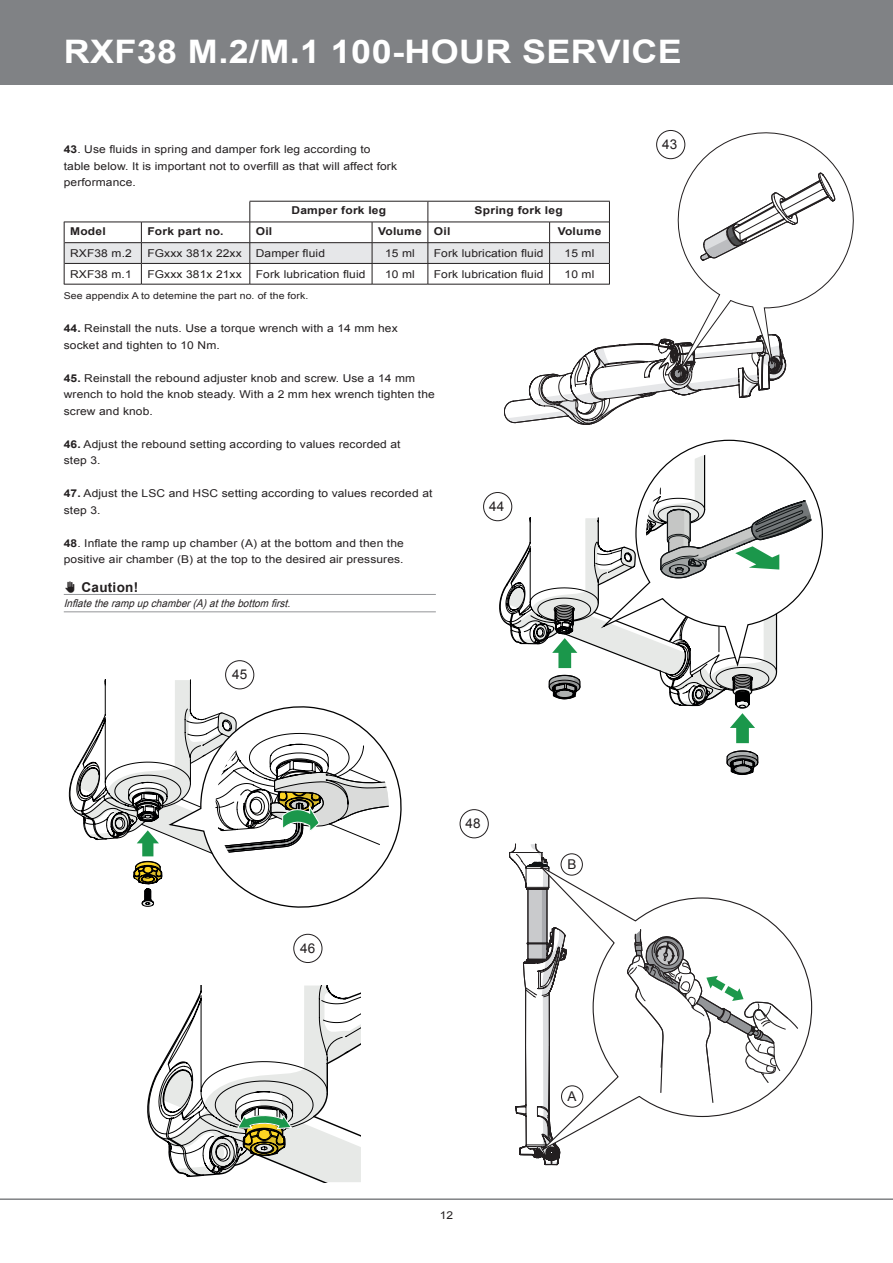
<style>
.page{position:relative;width:893px;height:1263px;background:#fff}
.page>*{position:absolute;margin:0;border:0;box-sizing:border-box;transform-origin:0 0}
.t1{font:700 32.4px "Arial";letter-spacing:.01em;color:#fff;scale:1.11 1}
.t2{font:13.5px "Arial";letter-spacing:.01em;color:#231f20}
.t3{font:700 13.5px "Arial";letter-spacing:.02em;color:#231f20}
.t4{font:10.8px/16.5px "Arial";letter-spacing:.01em;color:#231f20;scale:1.11 1}
.t5{font:700 10.8px "Arial";letter-spacing:.02em;color:#231f20;scale:1.11 1}
.t6{font:italic 10.8px "Arial Narrow";color:#231f20;scale:1.11 1}
.t7{font:9.45px "Arial";letter-spacing:.01em;color:#231f20;scale:1.11 1}
.s1{font-weight:700}
</style>
<div class="page">
<div style="left:0;top:0;width:893px;height:85px;background:#808285"></div>
<hr style="left:0;top:1198px;width:893px;height:2px;background:#808285">
<svg style="left:289px;top:758px;width:113px;height:150px"></svg>
<svg style="left:69px;top:679px;width:320px;height:228px"></svg>
<hr style="left:64px;top:594px;width:372px;height:1px;background:#939598">
<hr style="left:64px;top:612px;width:372px;height:1px;background:#939598">
<hr style="left:64px;top:284px;width:77px;height:1px;background:#231f20">
<hr style="left:141px;top:284px;width:109px;height:1px;background:#231f20">
<hr style="left:250px;top:284px;width:122px;height:1px;background:#231f20">
<hr style="left:372px;top:284px;width:56px;height:1px;background:#231f20">
<hr style="left:428px;top:284px;width:122px;height:1px;background:#231f20">
<hr style="left:250px;top:201px;width:122px;height:1px;background:#231f20">
<hr style="left:372px;top:201px;width:56px;height:1px;background:#231f20">
<hr style="left:428px;top:201px;width:122px;height:1px;background:#231f20">
<svg style="left:64px;top:202px;width:440px;height:82px"></svg>
<svg style="left:509px;top:844px;width:67px;height:321px"></svg>
<svg style="left:534px;top:862px;width:278px;height:293px"></svg>
<svg style="left:626px;top:918px;width:173px;height:186px"></svg>
<div style="left:460px;top:809px;width:29px;height:29px;border:1px solid #231f20;border-radius:50%"></div>
<div style="left:561px;top:854px;width:21px;height:21px;background:#fff;border-radius:50%"></div>
<div style="left:561px;top:853px;width:22px;height:22px;border:1px solid #231f20;border-radius:50%"></div>
<div style="left:561px;top:1086px;width:22px;height:21px;background:#fff;border-radius:50%"></div>
<div style="left:561px;top:1085px;width:22px;height:22px;border:1px solid #231f20;border-radius:50%"></div>
<svg style="left:504px;top:132px;width:266px;height:293px"></svg>
<svg style="left:666px;top:132px;width:188px;height:252px"></svg>
<svg style="left:685px;top:172px;width:150px;height:96px"></svg>
<div style="left:657px;top:130px;width:28px;height:29px;background:#fff;border-radius:50%"></div>
<div style="left:656px;top:130px;width:29px;height:29px;border:1px solid #231f20;border-radius:50%"></div>
<svg style="left:685px;top:440px;width:138px;height:136px"></svg>
<svg style="left:507px;top:451px;width:306px;height:324px"></svg>
<div style="left:484px;top:492px;width:28px;height:29px;background:#fff;border-radius:50%"></div>
<div style="left:483px;top:492px;width:29px;height:29px;border:1px solid #231f20;border-radius:50%"></div>
<div style="left:226px;top:661px;width:28px;height:28px;background:#fff;border-radius:50%"></div>
<div style="left:225px;top:660px;width:29px;height:29px;border:1px solid #231f20;border-radius:50%"></div>
<div style="left:293px;top:934px;width:29px;height:29px;border:1px solid #231f20;border-radius:50%"></div>
<svg style="left:147px;top:985px;width:214px;height:197px"></svg>
<h1 class="t1" style="left:64px;top:30px;width:558px">RXF38 M.2/M.1 100-HOUR SERVICE</h1>
<p class="t4" style="left:64px;top:141px;width:302px"><span class="s1">43</span>. Use fluids in spring and damper fork leg according to table below. It is important not to overfill as that will affect fork performance.</p>
<p class="t5" style="left:291px;top:203px;width:87px">Damper fork leg</p>
<p class="t5" style="left:475px;top:203px;width:81px">Spring fork leg</p>
<p class="t5" style="left:70px;top:224px;width:34px">Model</p>
<p class="t5" style="left:147px;top:224px;width:70px">Fork part no.</p>
<p class="t5" style="left:256px;top:224px;width:16px">Oil</p>
<p class="t5" style="left:378px;top:224px;width:67px">Volume Oil</p>
<p class="t5" style="left:558px;top:224px;width:41px">Volume</p>
<p class="t4" style="left:70px;top:245px;width:57px">RXF38 m.2</p>
<p class="t4" style="left:147px;top:245px;width:87px">FGxxx 381x 22xx</p>
<p class="t4" style="left:256px;top:245px;width:64px">Damper fluid</p>
<p class="t4" style="left:385px;top:245px;width:28px">15 ml</p>
<p class="t4" style="left:434px;top:245px;width:100px">Fork lubrication fluid</p>
<p class="t4" style="left:565px;top:245px;width:28px">15 ml</p>
<p class="t4" style="left:70px;top:266px;width:57px">RXF38 m.1</p>
<p class="t4" style="left:147px;top:266px;width:87px">FGxxx 381x 21xx</p>
<p class="t4" style="left:256px;top:266px;width:100px">Fork lubrication fluid</p>
<p class="t4" style="left:385px;top:266px;width:28px">10 ml</p>
<p class="t4" style="left:434px;top:266px;width:100px">Fork lubrication fluid</p>
<p class="t4" style="left:565px;top:266px;width:28px">10 ml</p>
<p class="t7" style="left:64px;top:290px;width:222px">See appendix A to detemine the part no. of the fork.</p>
<p class="t4" style="left:64px;top:320px;width:302px"><span class="s1">44.</span> Reinstall the nuts. Use a torque wrench with a 14 mm hex socket and tighten to 10 Nm.</p>
<p class="t4" style="left:64px;top:370px;width:336px"><span class="s1">45.</span> Reinstall the rebound adjuster knob and screw. Use a 14 mm wrench to hold the knob steady. With a 2 mm hex wrench tighten the screw and knob.</p>
<p class="t4" style="left:64px;top:436px;width:305px"><span class="s1">46.</span> Adjust the rebound setting according to values recorded at step 3.</p>
<p class="t4" style="left:64px;top:485px;width:334px"><span class="s1">47.</span> Adjust the LSC and HSC setting according to values recorded at step 3.</p>
<p class="t4" style="left:64px;top:535px;width:308px"><span class="s1">48</span>. Inflate the ramp up chamber (A) at the bottom and then the positive air chamber (B) at the top to the desired air pressures.</p>
<p class="t3" style="left:64px;top:579px;width:76px">✋ Caution!</p>
<p class="t6" style="left:64px;top:596px;width:209px">Inflatetherampupchamber(A)atthebottom first.</p>
<p class="t2" style="left:489px;top:498px;width:17px">44</p>
<p class="t2" style="left:232px;top:666px;width:17px">45</p>
<p class="t2" style="left:300px;top:939px;width:17px">46</p>
<p class="t2" style="left:466px;top:815px;width:17px">48</p>
<p class="t2" style="left:567px;top:856px;width:11px">B</p>
<p class="t4" style="left:440px;top:1206px;width:14px">12</p>
<p class="t2" style="left:568px;top:1087px;width:11px">A</p>
<p class="t2" style="left:662px;top:136px;width:17px">43</p>
</div>
